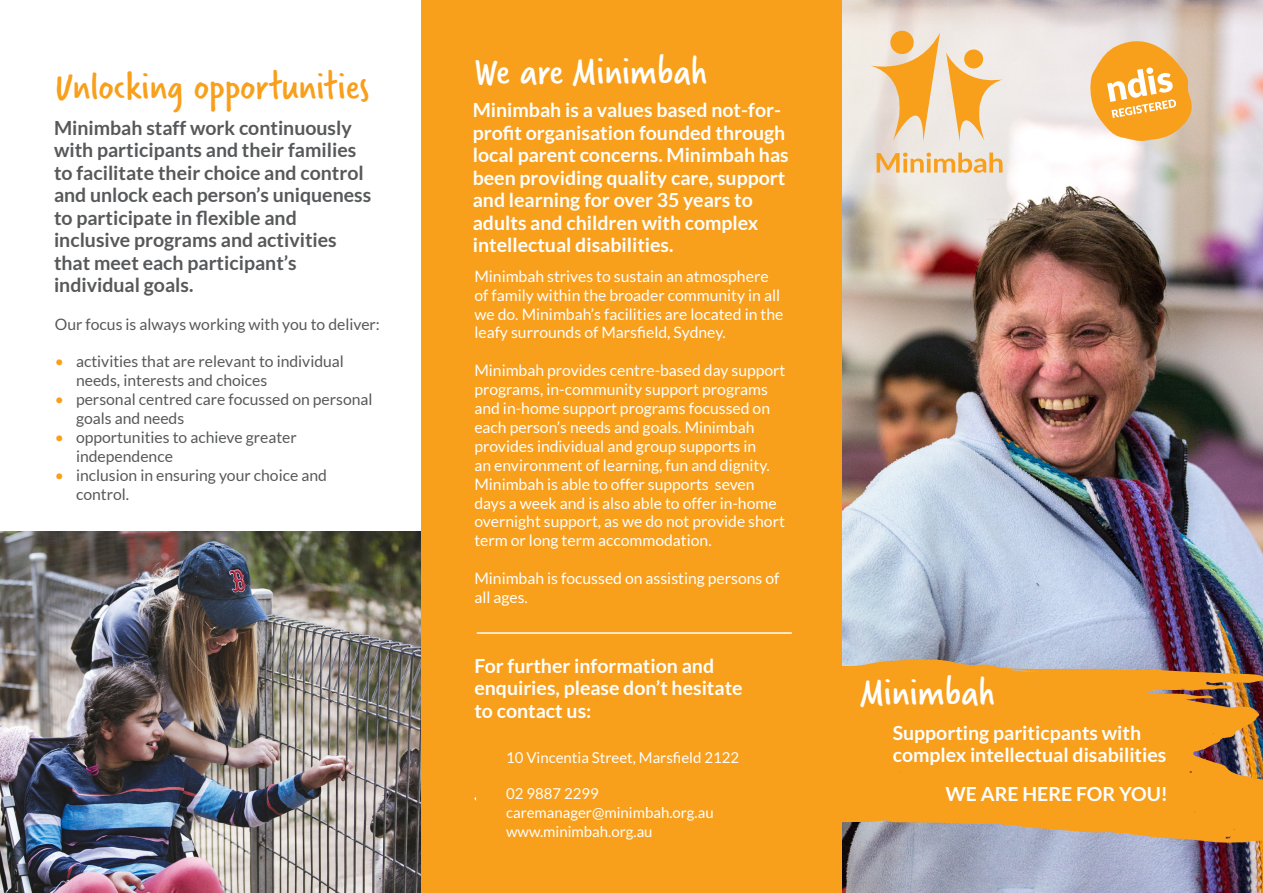
<style>
.page{position:relative;width:1263px;height:893px;background:#fff}
.page>*{position:absolute;margin:0;border:0;box-sizing:border-box;transform-origin:0 0}
.Display{font:42px "Verveine";color:#f89f1c}
.Display-2{font:42px "Verveine";color:#fff}
.t1{font:700 19.5px/22.5px "Lato";color:#fff}
.t2{font:700 19.5px/22.5px "Lato";color:#57585a}
.Body_Copy{font:15.75px/18.9px "Lato";color:#fff}
.Body_Copy-2{font:15.75px/18.9px "Lato";color:#57585a}
.Body_Copy-3{font:15px "Lato";color:#fff}
.s1{color:#f89f1c}
</style>
<div class="page">
<img style="left:842px;top:0;width:421px;height:893px">
<img style="left:0;top:531px;width:421px;height:362px">
<div style="left:421px;top:0;width:421px;height:893px;background:#f89f1c"></div>
<hr style="left:477px;top:632px;width:315px;height:2px;background:#fff">
<svg style="left:1089px;top:39px;width:105px;height:103px;background:#f3b864"></svg>
<svg style="left:474px;top:659px;width:789px;height:192px;fill:#f89f1c"></svg>
<svg style="left:870px;top:33px;width:70px;height:109px;background:#efcc9b"></svg>
<svg style="left:946px;top:52px;width:57px;height:90px;background:#f1d0a1"></svg>
<div style="left:890px;top:31px;width:24px;height:23px;background:#f89f1c;border-radius:50%"></div>
<div style="left:964px;top:49px;width:19px;height:19px;background:#f89f1c;border-radius:50%"></div>
<svg style="left:877px;top:153px;width:125px;height:20px;background:#f0c991"></svg>
<p class="Display" style="left:55px;top:57px;width:316px">Unlocking opportunities</p>
<p class="t2" style="left:54px;top:116px;width:319px">Minimbah staff work continuously with participants and their families to facilitate their choice and control and unlock each person’s uniqueness to participate in flexible and inclusive programs and activities that meet each participant’s individual goals.</p>
<p class="Body_Copy-2" style="left:55px;top:314px;width:327px">Our focus is always working with you to deliver:</p>
<p class="Body_Copy-2" style="left:76px;top:352px;width:269px;text-indent:-21px"><span class="s1">•</span> activities that are relevant to individual needs, interests and choices</p>
<p class="Body_Copy-2" style="left:76px;top:390px;width:298px;text-indent:-21px"><span class="s1">•</span> personal centred care focussed on personal goals and needs</p>
<p class="Body_Copy-2" style="left:76px;top:428px;width:222px;text-indent:-21px"><span class="s1">•</span> opportunities to achieve greater independence</p>
<p class="Body_Copy-2" style="left:76px;top:466px;width:252px;text-indent:-21px"><span class="s1">•</span> inclusion in ensuring your choice and control.</p>
<p class="Display-2" style="left:474px;top:42px;width:234px">We are Minimbah</p>
<p class="t1" style="left:473px;top:99px;width:317px">Minimbah is a values based not-for&shy;profit organisation founded through local parent concerns. Minimbah has been providing quality care, support and learning for over 35 years to adults and children with complex intellectual disabilities.</p>
<p class="Body_Copy" style="left:474px;top:266px;width:310px">Minimbah strives to sustain an atmosphere of family within the broader community in all we do. Minimbah’s facilities are located in the leafy surrounds of Marsfield, Sydney.</p>
<p class="Body_Copy" style="left:474px;top:361px;width:313px">Minimbah provides centre-based day support programs, in-community support programs and in-home support programs focussed on each person’s needs and goals. Minimbah provides individual and group supports in<br>an environment of learning, fun and dignity.<br>Minimbah is able to offer supports seven days a week and is also able to offer in-home overnight support, as we do not provide short term or long term accommodation.</p>
<p class="Body_Copy" style="left:474px;top:569px;width:307px">Minimbah is focussed on assisting persons of all ages.</p>
<p class="t1" style="left:474px;top:654px;width:270px">For further information and enquiries, please don’t hesitate to contact us:</p>
<p class="Body_Copy-3" style="left:506px;top:749px;width:235px">10 Vincentia Street, Marsfield 2122</p>
<p class="Body_Copy-3" style="left:506px;top:786px;width:94px">02 9887 2299</p>
<p class="Body_Copy-3" style="left:506px;top:805px;width:209px">caremanager@minimbah.org.au</p>
<p class="Body_Copy-3" style="left:506px;top:823px;width:148px">www.minimbah.org.au</p>
<p class="Display-2" style="left:860px;top:663px;width:136px">Minimbah</p>
<p class="t1" style="left:893px;top:721px;width:275px">Supporting pariticpants with complex intellectual disabilities</p>
<p class="t1" style="left:945px;top:782px;width:224px">WE ARE HERE FOR YOU!</p>
</div>
